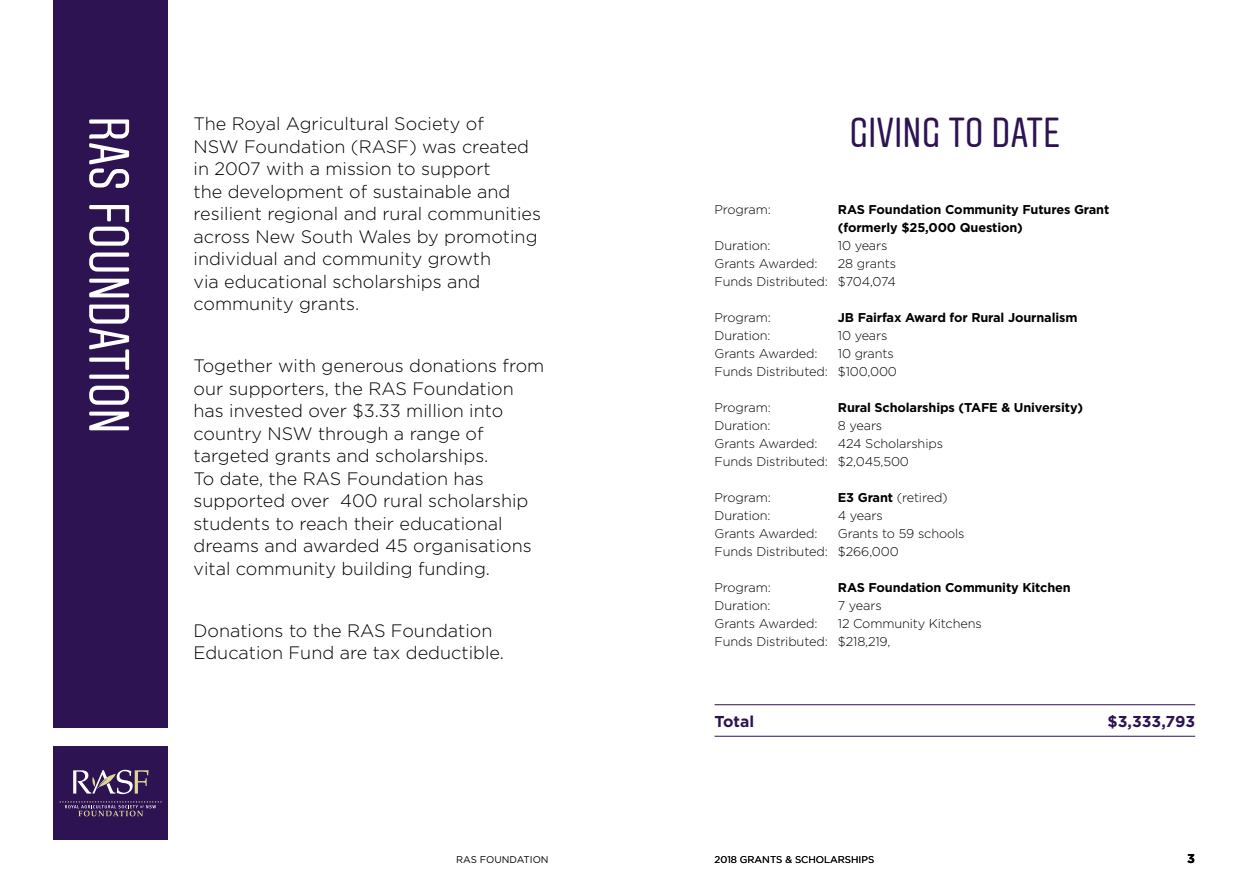
<style>
.page{position:relative;width:1259px;height:893px;background:#fff}
.page>*{position:absolute;margin:0;border:0;box-sizing:border-box;transform-origin:0 0}
.t1{font:57px "Aveny T";color:#fff}
.t2{font:42px "Aveny T";color:#2e1353}
.t3{font:300 18px/22.5px "Gotham";color:#000}
.t4{font:700 15.75px "Gotham";color:#2e1353}
.t5{font:300 12.75px/18px "Gotham";letter-spacing:-.01em;color:#000}
.t6{font:700 12.75px/18px "Gotham";letter-spacing:-.01em;color:#000}
.t7{font:9.75px "Gotham";color:#000}
.s1{font-weight:700}
</style>
<div class="page">
<hr style="left:714px;top:704px;width:481px;height:1px;background:#2e1353">
<hr style="left:714px;top:736px;width:481px;height:1px;background:#2e1353">
<div style="left:53px;top:0;width:115px;height:727px;background:#2e1353"></div>
<div style="left:53px;top:746px;width:115px;height:94px;background:#2e1353"></div>
<svg style="left:73px;top:770px;width:76px;height:24px"></svg>
<svg style="left:60px;top:801px;width:102px;height:15px"></svg>
<h1 class="t1" style="left:140px;top:116px;width:319px;rotate:90deg">RAS FOUNDATION</h1>
<p class="t3" style="left:193px;top:112px;width:349px">The Royal Agricultural Society of<br>NSW Foundation (RASF) was created in 2007 with a mission to support<br>the development of sustainable and resilient regional and rural communities across New South Wales by promoting individual and community growth<br>via educational scholarships and community grants.</p>
<p class="t3" style="left:193px;top:354px;width:352px">Together with generous donations from our supporters, the RAS Foundation has invested over $3.33 million into country NSW through a range of targeted grants and scholarships.<br>To date, the RAS Foundation has supported over 400 rural scholarship students to reach their educational dreams and awarded 45 organisations vital community building funding.</p>
<p class="t3" style="left:193px;top:619px;width:312px">Donations to the RAS Foundation<br>Education Fund are tax deductible.</p>
<p class="t7" style="left:456px;top:853px;width:94px">RAS FOUNDATION</p>
<h2 class="t2" style="left:849px;top:110px;width:212px">GIVING TO DATE</h2>
<p class="t5" style="left:714px;top:200px;width:58px">Program:</p>
<p class="t6" style="left:838px;top:201px;width:273px">RAS Foundation Community Futures Grant (formerly $25,000 Question)</p>
<p class="t5" style="left:714px;top:236px;width:58px">Duration:</p>
<p class="t5" style="left:838px;top:236px;width:51px">10 years</p>
<p class="t5" style="left:714px;top:254px;width:105px">Grants Awarded:</p>
<p class="t5" style="left:714px;top:254px;width:183px;text-align:right">28 grants<br>Funds Distributed: $704,074</p>
<p class="t5" style="left:714px;top:308px;width:58px">Program:</p>
<p class="t6" style="left:838px;top:309px;width:241px">JB Fairfax Award for Rural Journalism</p>
<p class="t5" style="left:714px;top:326px;width:58px">Duration:</p>
<p class="t5" style="left:838px;top:326px;width:51px">10 years</p>
<p class="t5" style="left:714px;top:344px;width:105px">Grants Awarded:</p>
<p class="t5" style="left:714px;top:344px;width:184px;text-align:right">10 grants<br>Funds Distributed: $100,000</p>
<p class="t5" style="left:714px;top:398px;width:58px">Program:</p>
<p class="t6" style="left:838px;top:399px;width:247px">Rural Scholarships (TAFE &amp; University)</p>
<p class="t5" style="left:714px;top:416px;width:58px">Duration:</p>
<p class="t5" style="left:838px;top:416px;width:46px">8 years</p>
<p class="t5" style="left:714px;top:434px;width:105px">Grants Awarded:</p>
<p class="t5" style="left:714px;top:434px;width:230px;text-indent:123px">424 Scholarships<br>Funds Distributed: $2,045,500</p>
<p class="t5" style="left:714px;top:488px;width:58px">Program:</p>
<p class="t5" style="left:838px;top:488px;width:111px"><span class="s1">E3 Grant</span> (retired)</p>
<p class="t5" style="left:714px;top:506px;width:58px">Duration:</p>
<p class="t5" style="left:838px;top:506px;width:46px">4 years</p>
<p class="t5" style="left:714px;top:524px;width:105px">Grants Awarded:</p>
<p class="t5" style="left:714px;top:524px;width:251px;text-indent:123px">Grants to 59 schools<br>Funds Distributed: $266,000</p>
<p class="t5" style="left:714px;top:579px;width:58px">Program:</p>
<p class="t6" style="left:838px;top:579px;width:234px">RAS Foundation Community Kitchen</p>
<p class="t5" style="left:714px;top:597px;width:58px">Duration:</p>
<p class="t5" style="left:838px;top:597px;width:45px">7 years</p>
<p class="t5" style="left:714px;top:615px;width:105px">Grants Awarded:</p>
<p class="t5" style="left:714px;top:615px;width:269px;text-indent:123px">12 Community Kitchens<br>Funds Distributed: $218,219,</p>
<p class="t4" style="left:714px;top:711px;width:41px">Total</p>
<p class="t4" style="left:1107px;top:711px;width:89px">$3,333,793</p>
<p class="t7" style="left:714px;top:853px;width:161px">2018 GRANTS &amp; SCHOLARSHIPS</p>
<p class="t6" style="left:1187px;top:850px;width:9px">3</p>
</div>
